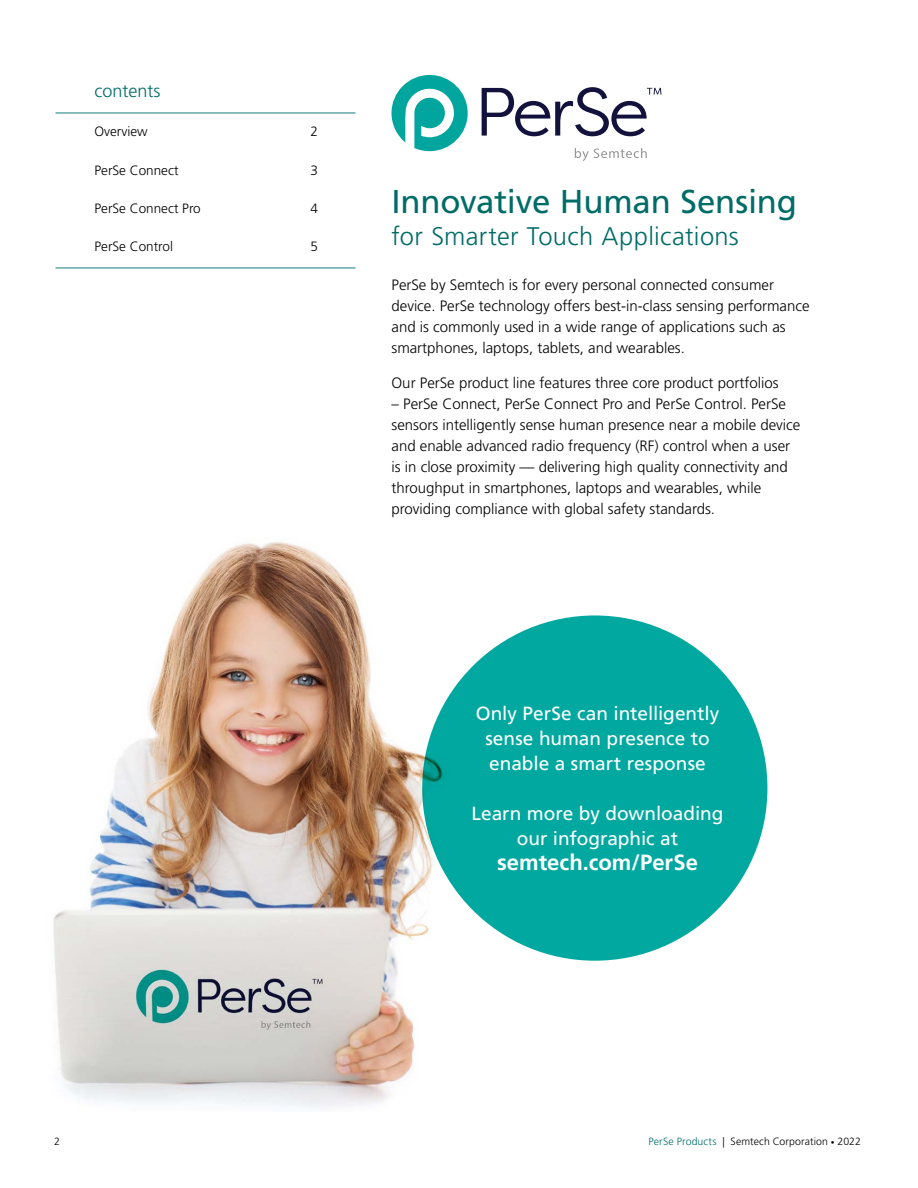
<style>
.page{position:relative;width:918px;height:1188px;background:#fff}
.page>*{position:absolute;margin:0;border:0;box-sizing:border-box;transform-origin:0 0}
.t1{font:33px "Frutiger LT 55 Rm";letter-spacing:-.005em;color:#006c67}
.t2{font:25.5px "Frutiger LT 45 Lt";letter-spacing:.015em;color:#006c67}
.t3{font:22.05px "Frutiger LT 65 Bd";color:#fff}
.t4{font:19.05px/24.9px "Frutiger LT 55 Rm";color:#fff;text-align:center}
.t5{font:18px "Frutiger LT 45 Lt";color:#006c67}
.t6{font:15px/21px "Frutiger LT 45 Lt";color:#000}
.t7{font:13.5px "Frutiger LT 45 Lt";color:#000}
.t8{font:10.5px "Frutiger LT 45 Lt";letter-spacing:.015em;color:#000}
.s1{color:#006c67}
.s2{font-size:7.5px}
</style>
<div class="page">
<img style="left:53px;top:542px;width:410px;height:567px">
<hr style="left:56px;top:267px;width:299px;height:2px;background:#62a7a6">
<hr style="left:56px;top:112px;width:300px;height:2px;background:#62a7a6">
<svg style="left:575px;top:148px;width:72px;height:13px"></svg>
<svg style="left:392px;top:75px;width:76px;height:76px"></svg>
<svg style="left:482px;top:87px;width:180px;height:49px"></svg>
<div style="left:422px;top:615px;width:345px;height:346px;background:#01a89f;border-radius:50%"></div>
<p class="t5" style="left:94px;top:81px;width:68px">contents</p>
<p class="t7" style="left:94px;top:124px;width:55px">Overview</p>
<p class="t7" style="left:310px;top:124px;width:9px">2</p>
<p class="t7" style="left:94px;top:162px;width:86px">PerSe Connect</p>
<p class="t7" style="left:310px;top:162px;width:9px">3</p>
<p class="t7" style="left:94px;top:201px;width:108px">PerSe Connect Pro</p>
<p class="t7" style="left:310px;top:201px;width:9px">4</p>
<p class="t7" style="left:94px;top:239px;width:80px">PerSe Control</p>
<p class="t7" style="left:310px;top:239px;width:9px">5</p>
<h1 class="t1" style="left:392px;top:182px;width:407px">Innovative Human Sensing</h1>
<h2 class="t2" style="left:392px;top:222px;width:349px">for Smarter Touch Applications</h2>
<p class="t6" style="left:392px;top:275px;width:420px">PerSe by Semtech is for every personal connected consumer device. PerSe technology offers best-in-class sensing performance and is commonly used in a wide range of applications such as smartphones, laptops, tablets, and wearables.</p>
<p class="t6" style="left:392px;top:373px;width:389px">Our PerSe product line features three core product portfolios</p>
<p class="t6" style="left:392px;top:394px;width:410px">– PerSe Connect, PerSe Connect Pro and PerSe Control. PerSe sensors intelligently sense human presence near a mobile device and enable advanced radio frequency (RF) control when a user is in close proximity — delivering high quality connectivity and throughput in smartphones, laptops and wearables, while providing compliance with global safety standards.</p>
<p class="t4" style="left:476px;top:701px;width:245px">Only PerSe can intelligently sense human presence to enable a smart response</p>
<p class="t4" style="left:472px;top:801px;width:253px">Learn more by downloading our infographic at</p>
<h3 class="t3" style="left:497px;top:849px;width:202px">semtech.com/PerSe</h3>
<p class="t8" style="left:54px;top:1135px;width:7px">2</p>
<p class="t8" style="left:648px;top:1135px;width:214px"><span class="s1">PerSe Products</span> | Semtech Corporation <span class="s2">•</span> 2022</p>
</div>
